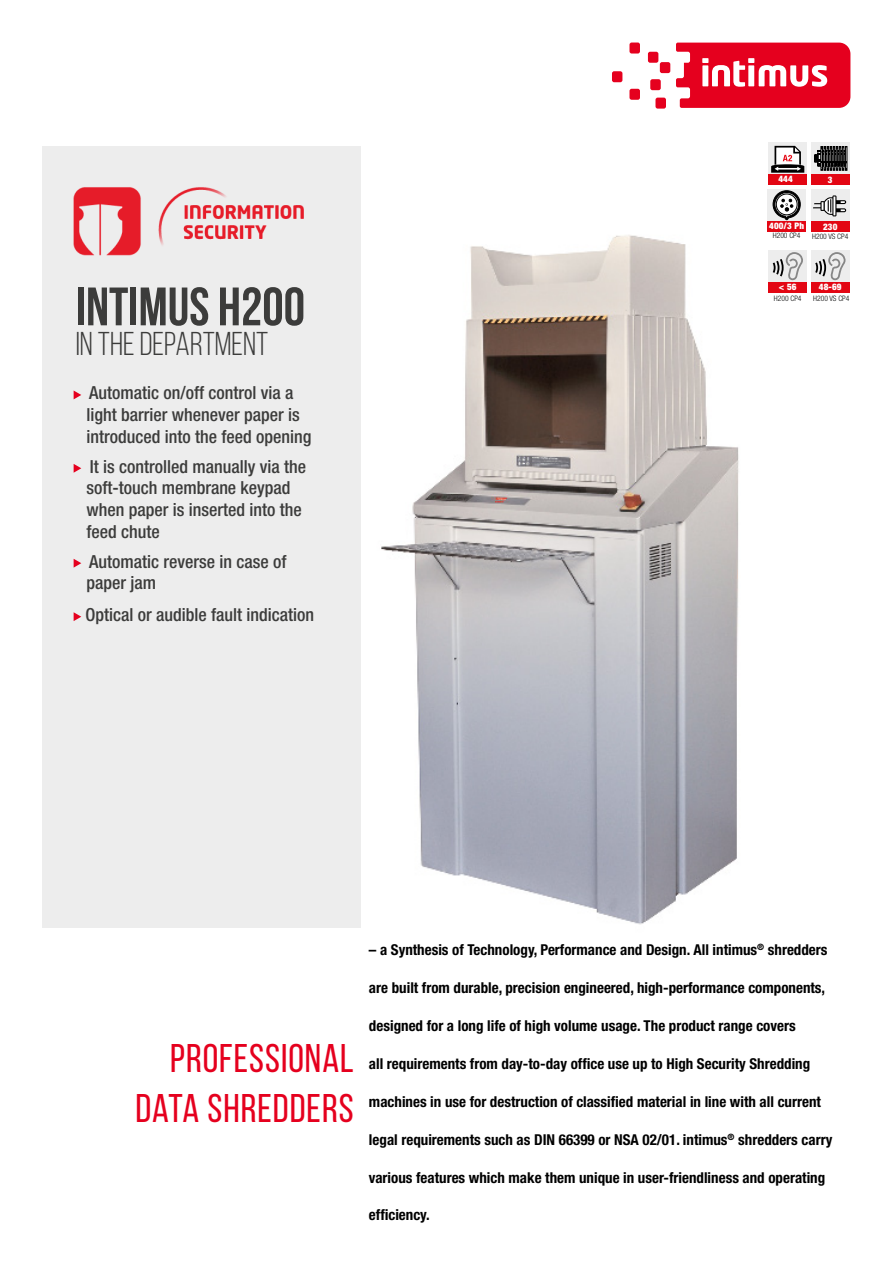
<style>
.page{position:relative;width:893px;height:1263px;background:#fff}
.page>*{position:absolute;margin:0;border:0;box-sizing:border-box;transform-origin:0 0}
.t1{font:700 54px "Bebas Neue";color:#3c3c3b}
.t2{font:40.05px/50.2px "Bebas Neue";letter-spacing:.025em;color:#e5001e;text-align:right}
.t3{font:33px "Bebas Neue";color:#3c3c3b}
.t4{font:500 condensed 18px/21.6px "Helvetica Neue LT Std";color:#3c3c3b}
.t5{font:700 condensed 15px "Helvetica Neue LT Std";color:#000}
.t6{font:900 condensed 9px "Helvetica Neue LT Std";letter-spacing:.02em;color:#fff}
.t7{font:300 condensed 7.5px "Helvetica Neue LT Std";color:#000}
</style>
<div class="page">
<img style="left:381px;top:235px;width:358px;height:690px">
<div style="left:43px;top:146px;width:318px;height:782px;background:#ededed"></div>
<svg style="left:612px;top:43px;width:238px;height:66px"></svg>
<img style="left:73px;top:187px;width:231px;height:69px">
<div style="left:769px;top:142px;width:38px;height:32px;background:#ededed"></div>
<div style="left:769px;top:174px;width:38px;height:11px;background:#e30613"></div>
<svg style="left:771px;top:146px;width:33px;height:27px"></svg>
<div style="left:769px;top:250px;width:38px;height:32px;background:#ededed"></div>
<div style="left:769px;top:282px;width:38px;height:11px;background:#e30613"></div>
<svg style="left:773px;top:252px;width:30px;height:28px"></svg>
<svg style="left:811px;top:142px;width:38px;height:32px"></svg>
<div style="left:811px;top:174px;width:38px;height:11px;background:#e30613"></div>
<div style="left:821px;top:146px;width:2px;height:24px;border:1px solid #000"></div>
<div style="left:824px;top:146px;width:2px;height:24px;border:1px solid #000"></div>
<div style="left:827px;top:146px;width:2px;height:24px;border:1px solid #000"></div>
<div style="left:830px;top:146px;width:2px;height:24px;border:1px solid #000"></div>
<div style="left:833px;top:146px;width:2px;height:24px;border:1px solid #000"></div>
<div style="left:836px;top:146px;width:2px;height:24px;border:1px solid #000"></div>
<div style="left:839px;top:146px;width:2px;height:24px;border:1px solid #000"></div>
<div style="left:842px;top:146px;width:2px;height:24px;border:1px solid #000"></div>
<div style="left:845px;top:146px;width:2px;height:24px;border:1px solid #000"></div>
<svg style="left:815px;top:147px;width:32px;height:23px"></svg>
<div style="left:767px;top:189px;width:39px;height:32px;background:#ededed"></div>
<div style="left:767px;top:221px;width:39px;height:11px;background:#e30613"></div>
<svg style="left:773px;top:191px;width:27px;height:29px"></svg>
<div style="left:811px;top:189px;width:38px;height:32px;background:#ededed"></div>
<div style="left:811px;top:221px;width:38px;height:11px;background:#e30613"></div>
<svg style="left:813px;top:195px;width:33px;height:21px"></svg>
<div style="left:811px;top:250px;width:38px;height:32px;background:#ededed"></div>
<div style="left:811px;top:282px;width:38px;height:11px;background:#e30613"></div>
<svg style="left:815px;top:252px;width:31px;height:28px"></svg>
<svg style="left:74px;top:390px;width:7px;height:9px"></svg>
<svg style="left:74px;top:464px;width:7px;height:9px"></svg>
<svg style="left:74px;top:559px;width:7px;height:9px"></svg>
<svg style="left:74px;top:612px;width:7px;height:9px"></svg>
<h1 class="t1" style="left:76px;top:277px;width:231px">INTIMUS H200</h1>
<h3 class="t3" style="left:76px;top:326px;width:194px">IN THE DEPARTMENT</h3>
<p class="t4" style="left:87px;top:382px;width:226px">Automatic on/off control via a light barrier whenever paper is introduced into the feed opening</p>
<p class="t4" style="left:87px;top:455px;width:221px">It is controlled manually via the soft-touch membrane keypad when paper is inserted into the feed chute</p>
<p class="t4" style="left:87px;top:550px;width:201px">Automatic reverse in case of paper jam</p>
<p class="t4" style="left:86px;top:604px;width:230px">Optical or audible fault indication</p>
<p class="t6" style="left:778px;top:173px;width:16px">444</p>
<p class="t6" style="left:828px;top:174px;width:6px">3</p>
<p class="t6" style="left:769px;top:220px;width:36px">400/3 Ph</p>
<p class="t7" style="left:773px;top:231px;width:29px">H200 CP4</p>
<p class="t6" style="left:823px;top:221px;width:16px">230</p>
<p class="t7" style="left:812px;top:232px;width:38px">H200 VS CP4</p>
<p class="t6" style="left:779px;top:281px;width:19px">&lt; 56</p>
<p class="t6" style="left:819px;top:281px;width:24px">48-69</p>
<p class="t7" style="left:774px;top:294px;width:29px">H200 CP4</p>
<p class="t7" style="left:813px;top:294px;width:38px">H200 VS CP4</p>
<h2 class="t2" style="left:135px;top:1033px;width:220px">PROFESSIONAL<br>DATA SHREDDERS</h2>
<p class="t5" style="left:369px;top:940px;width:460px">– a Synthesis of Technology, Performance and Design. All intimus<sup>®</sup> shredders</p>
<p class="t5" style="left:369px;top:978px;width:458px">are built from durable, precision engineered, high-performance components,</p>
<p class="t5" style="left:369px;top:1016px;width:428px">designed for a long life of high volume usage. The product range covers</p>
<p class="t5" style="left:369px;top:1054px;width:443px">all requirements from day-to-day office use up to High Security Shredding</p>
<p class="t5" style="left:369px;top:1092px;width:453px">machines in use for destruction of classified material in line with all current</p>
<p class="t5" style="left:369px;top:1130px;width:465px">legal requirements such as DIN 66399 or NSA 02/01. intimus<sup>®</sup> shredders carry</p>
<p class="t5" style="left:369px;top:1168px;width:458px">various features which make them unique in user-friendliness and operating</p>
<p class="t5" style="left:369px;top:1206px;width:62px">efficiency.</p>
</div>
